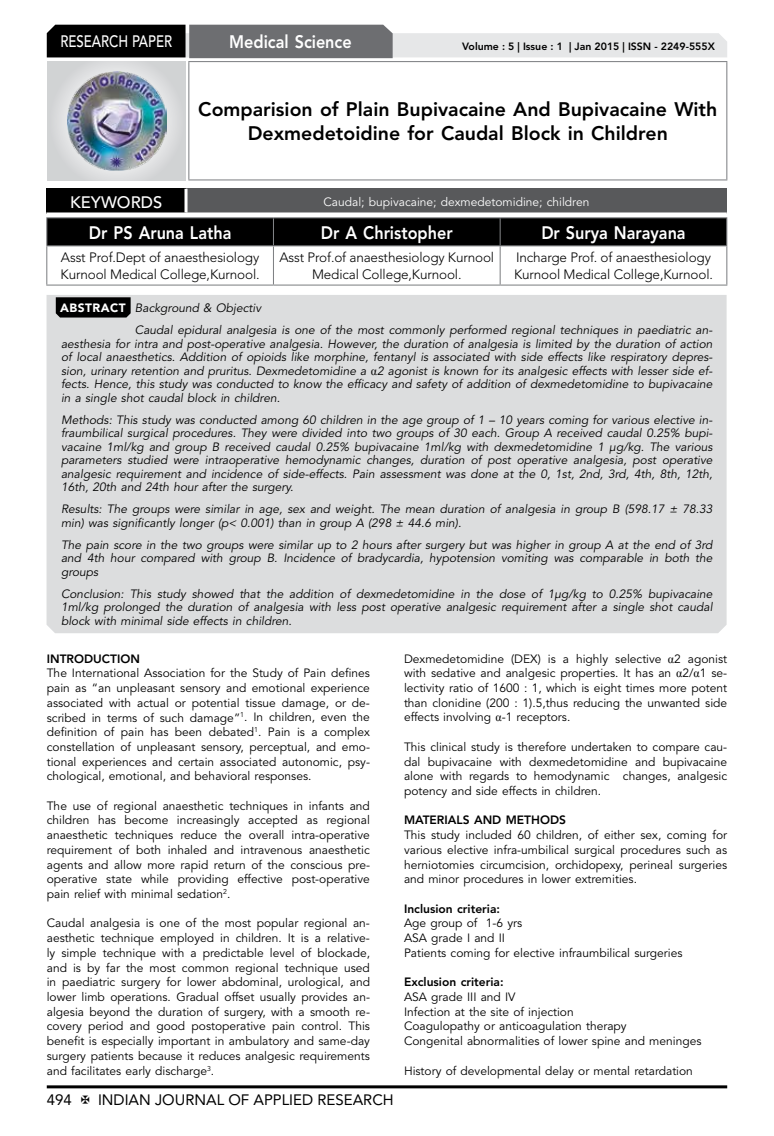
<style>
.page{position:relative;width:774px;height:1136px;background:#fff}
.page>*{position:absolute;margin:0;border:0;box-sizing:border-box;transform-origin:0 0}
.t1{font:800 19.5px/24.3px "Avenir LT Std";color:#000;text-align:center}
.t2{font:800 18px "Avenir LT Std";color:#fff;scale:.9 1}
.t3{font:500 16.5px "Avenir LT Std";color:#fff;scale:.8 1}
.t4{font:500 16.5px "Avenir LT Std";color:#fff}
.t5{font:15px "Avenir LT Std";color:#000}
.t6{font:300 13.5px/16.2px "Avenir LT Std";letter-spacing:-.01em;color:#000}
.t7{font:12px/14.7px "Avenir LT Std";color:#000;text-align:justify}
.t8{font:italic 12px/13.5px "Avenir LT Std";color:#000;text-align:justify}
.t9{font:800 12px "Avenir LT Std";color:#000}
.t10{font:12px "Avenir LT Std";color:#fff}
.t11{font:800 10.5px "Avenir LT Std";color:#000}
.s1{font-weight:900;font-style:normal;color:#fff}
.s2{font-family:"Times New Roman";font-style:normal}
.s3{font-family:"Times New Roman"}
</style>
<div class="page">
<hr style="left:47px;top:1085px;width:680px;height:3px;background:#000">
<div style="left:48px;top:62px;width:137px;height:118px;background:linear-gradient(to right,#d9dadb,#d9dadb)"></div>
<img style="left:68px;top:71px;width:99px;height:100px">
<svg style="left:47px;top:25px;width:680px;height:33px;background:#979899"></svg>
<hr style="left:188px;top:61px;width:539px;height:1px;background:#808285">
<hr style="left:188px;top:62px;width:1px;height:117px;background:#808285">
<hr style="left:726px;top:62px;width:1px;height:117px;background:#808285">
<hr style="left:188px;top:179px;width:539px;height:1px;background:#808285">
<hr style="left:46px;top:217px;width:227px;height:1px;background:#808285">
<hr style="left:273px;top:217px;width:227px;height:1px;background:#808285">
<hr style="left:500px;top:217px;width:227px;height:1px;background:#808285">
<div style="left:46px;top:218px;width:681px;height:27px;background:#000"></div>
<hr style="left:46px;top:245px;width:227px;height:1px;background:#808285">
<hr style="left:46px;top:246px;width:1px;height:38px;background:#808285">
<hr style="left:273px;top:245px;width:227px;height:1px;background:#808285">
<hr style="left:273px;top:246px;width:1px;height:38px;background:#808285">
<hr style="left:500px;top:245px;width:227px;height:1px;background:#808285">
<hr style="left:500px;top:246px;width:1px;height:38px;background:#808285">
<hr style="left:726px;top:246px;width:1px;height:38px;background:#808285">
<hr style="left:46px;top:284px;width:227px;height:1px;background:#808285">
<hr style="left:273px;top:284px;width:227px;height:1px;background:#808285">
<hr style="left:500px;top:284px;width:227px;height:1px;background:#808285">
<div style="left:46px;top:189px;width:140px;height:25px;background:#000"></div>
<div style="left:186px;top:189px;width:541px;height:25px;background:#58595b"></div>
<hr style="left:184px;top:189px;width:3px;height:23px;background:#fff">
<hr style="left:46px;top:212px;width:140px;height:3px;background:#fff">
<hr style="left:186px;top:212px;width:541px;height:3px;background:#fff">
<div style="left:47px;top:295px;width:679px;height:338px;background:#dcddde"></div>
<svg style="left:56px;top:297px;width:75px;height:20px"></svg>
<h3 class="t3" style="left:60px;top:32px;width:139px">RESEARCH PAPER</h3>
<h2 class="t2" style="left:229px;top:31px;width:138px">Medical Science</h2>
<p class="t11" style="left:462px;top:41px;width:254px">Volume : 5 | Issue : 1 | Jan 2015 | ISSN - 2249-555X</p>
<h1 class="t1" style="left:198px;top:97px;width:520px">Comparision of Plain Bupivacaine And Bupivacaine With<br>Dexmedetoidine for Caudal Block in Children</h1>
<h3 class="t4" style="left:70px;top:192px;width:94px">KEYWORDS</h3>
<p class="t10" style="left:323px;top:195px;width:267px">Caudal; bupivacaine; dexmedetomidine; children</p>
<h2 class="t2" style="left:89px;top:222px;width:160px">Dr PS Aruna Latha</h2>
<h2 class="t2" style="left:321px;top:222px;width:148px">Dr A Christopher</h2>
<h2 class="t2" style="left:541px;top:222px;width:162px">Dr Surya Narayana</h2>
<p class="t6" style="left:61px;top:250px;width:200px">Asst Prof.Dept of anaesthesiology<br>Kurnool Medical College,Kurnool.</p>
<p class="t6" style="left:279px;top:250px;width:216px;text-align:center">Asst Prof.of anaesthesiology Kurnool<br>Medical College,Kurnool.</p>
<p class="t6" style="left:514px;top:250px;width:200px">Incharge Prof. of anaesthesiology<br>Kurnool Medical College,Kurnool.</p>
<p class="t8" style="left:135px;top:297px;width:579px;line-height:22px;text-indent:-75px"><span class="s1">ABSTRACT</span> Background &amp; Objectiv<br>Caudal epidural analgesia is one of the most commonly performed regional techniques in paediatric an-</p>
<p class="t8" style="left:61px;top:337px;width:653px">aesthesia for intra and post-operative analgesia. However, the duration of analgesia is limited by the duration of action of local anaesthetics. Addition of opioids like morphine, fentanyl is associated with side effects like respiratory depres&shy;sion, urinary retention and pruritus. Dexmedetomidine a <span class="s2">α</span>2 agonist is known for its analgesic effects with lesser side ef&shy;fects. Hence, this study was conducted to know the efficacy and safety of addition of dexmedetomidine to bupivacaine in a single shot caudal block in children.</p>
<p class="t8" style="left:61px;top:413px;width:653px">Methods: This study was conducted among 60 children in the age group of 1 – 10 years coming for various elective in&shy;fraumbilical surgical procedures. They were divided into two groups of 30 each. Group A received caudal 0.25% bupi&shy;vacaine 1ml/kg and group B received caudal 0.25% bupivacaine 1ml/kg with dexmedetomidine 1 μg/kg. The various parameters studied were intraoperative hemodynamic changes, duration of post operative analgesia, post operative analgesic requirement and incidence of side-effects. Pain assessment was done at the 0, 1st, 2nd, 3rd, 4th, 8th, 12th, 16th, 20th and 24th hour after the surgery.</p>
<p class="t8" style="left:61px;top:503px;width:653px">Results: The groups were similar in age, sex and weight. The mean duration of analgesia in group B (598.17 ± 78.33 min) was significantly longer (p&lt; 0.001) than in group A (298 ± 44.6 min).</p>
<p class="t8" style="left:61px;top:538px;width:653px">The pain score in the two groups were similar up to 2 hours after surgery but was higher in group A at the end of 3rd and 4th hour compared with group B. Incidence of bradycardia, hypotension vomiting was comparable in both the groups</p>
<p class="t8" style="left:61px;top:587px;width:653px">Conclusion: This study showed that the addition of dexmedetomidine in the dose of 1μg/kg to 0.25% bupivacaine 1ml/kg prolonged the duration of analgesia with less post operative analgesic requirement after a single shot caudal block with minimal side effects in children.</p>
<p class="t9" style="left:47px;top:651px;width:95px">INTRODUCTION</p>
<p class="t7" style="left:47px;top:666px;width:325px">The International Association for the Study of Pain defines pain as “an unpleasant sensory and emotional experience associated with actual or potential tissue damage, or de&shy;scribed in terms of such damage”<sup>1</sup>. In children, even the definition of pain has been debated<sup>1</sup>. Pain is a complex constellation of unpleasant sensory, perceptual, and emo&shy;tional experiences and certain associated autonomic, psy&shy;chological, emotional, and behavioral responses.</p>
<p class="t7" style="left:47px;top:798px;width:325px">The use of regional anaesthetic techniques in infants and children has become increasingly accepted as regional anaesthetic techniques reduce the overall intra-operative requirement of both inhaled and intravenous anaesthetic agents and allow more rapid return of the conscious pre&shy;operative state while providing effective post-operative pain relief with minimal sedation<sup>2</sup>.</p>
<p class="t7" style="left:47px;top:916px;width:325px">Caudal analgesia is one of the most popular regional an&shy;aesthetic technique employed in children. It is a relative&shy;ly simple technique with a predictable level of blockade, and is by far the most common regional technique used in paediatric surgery for lower abdominal, urological, and lower limb operations. Gradual offset usually provides an&shy;algesia beyond the duration of surgery, with a smooth re&shy;covery period and good postoperative pain control. This benefit is especially important in ambulatory and same-day surgery patients because it reduces analgesic requirements and facilitates early discharge<sup>3</sup>.</p>
<p class="t7" style="left:404px;top:651px;width:325px">Dexmedetomidine (DEX) is a highly selective <span class="s3">α</span>2 agonist with sedative and analgesic properties. It has an <span class="s3">α</span>2/<span class="s3">α</span>1 se&shy;lectivity ratio of 1600 : 1, which is eight times more potent than clonidine (200 : 1).5,thus reducing the unwanted side effects involving <span class="s3">α</span>-1 receptors.</p>
<p class="t7" style="left:404px;top:739px;width:325px">This clinical study is therefore undertaken to compare cau&shy;dal bupivacaine with dexmedetomidine and bupivacaine alone with regards to hemodynamic changes, analgesic potency and side effects in children.</p>
<p class="t9" style="left:404px;top:813px;width:163px">MATERIALS AND METHODS</p>
<p class="t7" style="left:404px;top:827px;width:325px">This study included 60 children, of either sex, coming for various elective infra-umbilical surgical procedures such as herniotomies circumcision, orchidopexy, perineal surgeries and minor procedures in lower extremities.</p>
<p class="t9" style="left:404px;top:901px;width:98px">Inclusion criteria:</p>
<p class="t7" style="left:404px;top:916px;width:280px;text-align:left">Age group of 1-6 yrs<br>ASA grade I and II<br>Patients coming for elective infraumbilical surgeries</p>
<p class="t9" style="left:404px;top:974px;width:101px">Exclusion criteria:</p>
<p class="t7" style="left:404px;top:989px;width:299px;text-align:left">ASA grade III and IV<br>Infection at the site of injection<br>Coagulopathy or anticoagulation therapy<br>Congenital abnormalities of lower spine and meninges</p>
<p class="t7" style="left:404px;top:1063px;width:290px">History of developmental delay or mental retardation</p>
<p class="t5" style="left:47px;top:1090px;width:27px">494</p>
<p class="t5" style="left:98px;top:1090px;width:297px">INDIAN JOURNAL OF APPLIED RESEARCH</p>
</div>
